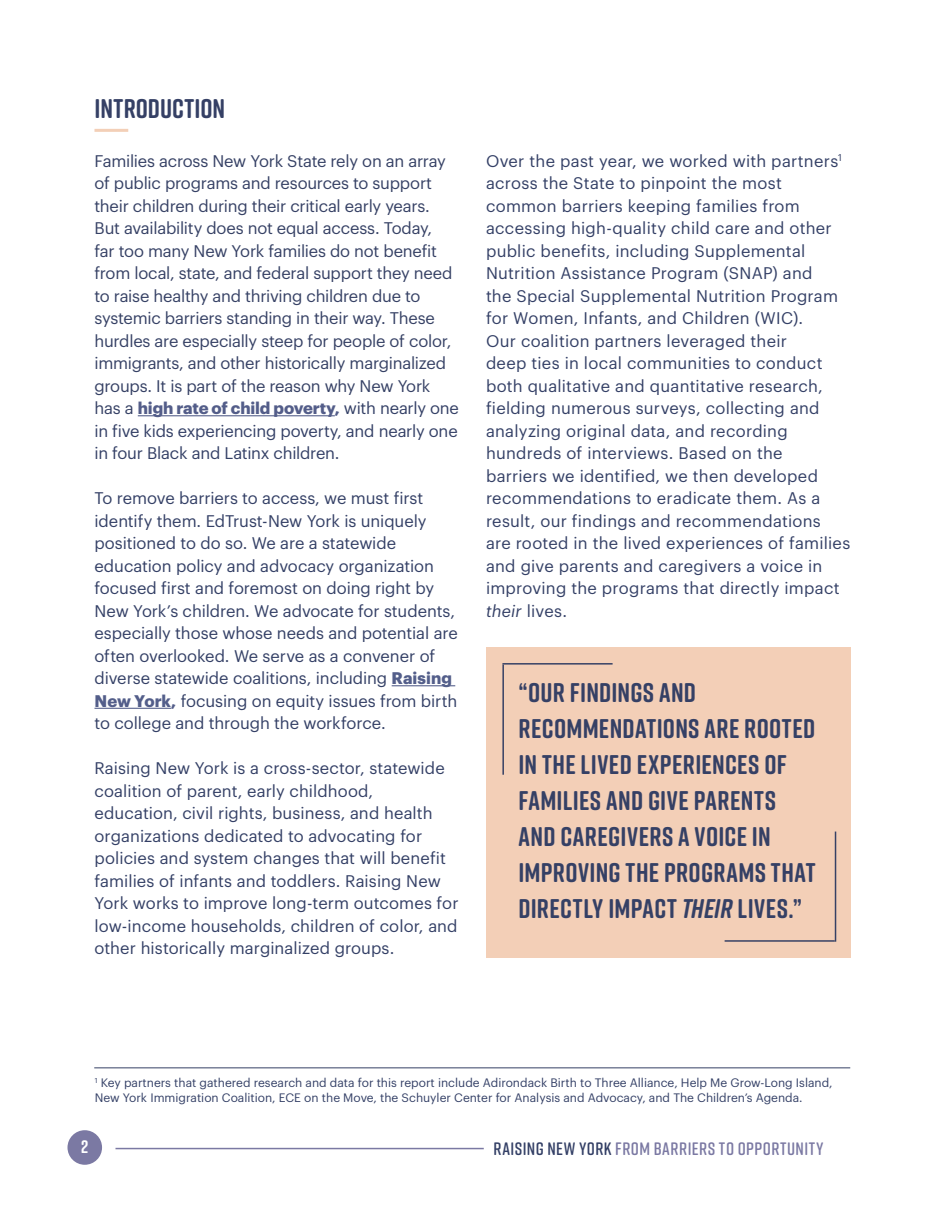
<style>
.page{position:relative;width:945px;height:1215px;background:#fff}
.page>*{position:absolute;margin:0;border:0;box-sizing:border-box;transform-origin:0 0}
.body_text{font:700 27px/36px "Rift Soft";letter-spacing:.015em;color:#354065}
.subheads{font:700 27px "Rift Soft";color:#354065}
.t1{font:600 18px "Rift Soft";letter-spacing:.025em;color:#7b79a3}
.t2{font:700 18px "Rift Soft";color:#fff}
.body_text-2{font:16.5px/22.5px "Graphik";letter-spacing:.01em;color:#344066}
.body_text-3{font:16.5px/22.5px "Graphik";letter-spacing:-.015em;color:#364165}
.Footnote_text{font:12px/14.4px "Graphik";color:#344066}
.s1{font-weight:700;color:#535d89}
.s2{color:#344066}
.s3{font-weight:700;color:#535e8a}
.s4{font-style:italic}
</style>
<div class="page">
<hr style="left:116px;top:1148px;width:368px;height:1px;background:#7b79a3">
<div style="left:68px;top:1130px;width:34px;height:35px;background:#7b79a3;border-radius:50%"></div>
<hr style="left:94px;top:129px;width:34px;height:3px;background:#f3cfb7">
<hr style="left:138px;top:415px;width:197px;height:1px;background:#535d89">
<hr style="left:392px;top:685px;width:63px;height:1px;background:#535e8a">
<hr style="left:94px;top:708px;width:77px;height:1px;background:#535e8a">
<hr style="left:94px;top:1067px;width:756px;height:1px;background:#354065">
<div style="left:486px;top:648px;width:365px;height:310px;background:#f3cfb7"></div>
<hr style="left:502px;top:665px;width:2px;height:110px;background:#364165">
<hr style="left:502px;top:663px;width:111px;height:2px;background:#364165">
<hr style="left:725px;top:940px;width:110px;height:2px;background:#364165">
<hr style="left:835px;top:832px;width:1px;height:110px;background:#364165">
<p class="subheads" style="left:94px;top:90px;width:132px">INTRODUCTION</p>
<p class="body_text-3" style="left:94px;top:148px;width:366px">Families across New York State rely on an array of public programs and resources to support their children during their critical early years.<br>But availability does not equal access. Today,<br>far too many New York families do not benefit from local, state, and federal support they need to raise healthy and thriving children due to systemic barriers standing in their way. These hurdles are especially steep for people of color, immigrants, and other historically marginalized groups. It is part of the reason why New York has a <span class="s1">high rate of child poverty,</span> <span class="s2">with nearly one in five kids experiencing poverty, and nearly one in four Black and Latinx children.</span></p>
<p class="body_text-2" style="left:94px;top:486px;width:365px">To remove barriers to access, we must first identify them. EdTrust-New York is uniquely positioned to do so. We are a statewide education policy and advocacy organization focused first and foremost on doing right by New York’s children. We advocate for students, especially those whose needs and potential are often overlooked. We serve as a convener of diverse statewide coalitions, including <span class="s3">Raising New York</span><span class="s1">,</span> focusing on equity issues from birth to college and through the workforce.</p>
<p class="body_text-2" style="left:94px;top:756px;width:366px">Raising New York is a cross-sector, statewide coalition of parent, early childhood, education, civil rights, business, and health organizations dedicated to advocating for policies and system changes that will benefit families of infants and toddlers. Raising New York works to improve long-term outcomes for low-income households, children of color, and other historically marginalized groups.</p>
<p class="body_text-2" style="left:486px;top:148px;width:366px">Over the past year, we worked with partners<sup>1 </sup>across the State to pinpoint the most common barriers keeping families from accessing high-quality child care and other public benefits, including Supplemental Nutrition Assistance Program (SNAP) and<br>the Special Supplemental Nutrition Program for Women, Infants, and Children (WIC).<br>Our coalition partners leveraged their<br>deep ties in local communities to conduct both qualitative and quantitative research, fielding numerous surveys, collecting and analyzing original data, and recording hundreds of interviews. Based on the<br>barriers we identified, we then developed recommendations to eradicate them. As a result, our findings and recommendations<br>are rooted in the lived experiences of families and give parents and caregivers a voice in improving the programs that directly impact <span class="s4">their</span> lives.</p>
<p class="body_text" style="left:519px;top:674px;width:298px">“OUR FINDINGS AND<br>RECOMMENDATIONS ARE ROOTED<br>IN THE LIVED EXPERIENCES OF<br>FAMILIES AND GIVE PARENTS<br>AND CAREGIVERS A VOICE IN<br>IMPROVING THE PROGRAMS THAT<br>DIRECTLY IMPACT <span class="s4">their</span> LIVES.”</p>
<p class="Footnote_text" style="left:95px;top:1075px;width:739px"><sup>1</sup> Key partners that gathered research and data for this report include Adirondack Birth to Three Alliance, Help Me Grow-Long Island,<br>New York Immigration Coalition, ECE on the Move, the Schuyler Center for Analysis and Advocacy, and The Children’s Agenda.</p>
<p class="t2" style="left:81px;top:1134px;width:9px">2</p>
<p class="t1" style="left:494px;top:1135px;width:332px"><span class="s2">RAISING NEW YORK</span> FROM BARRIERS TO OPPORTUNITY</p>
</div>
